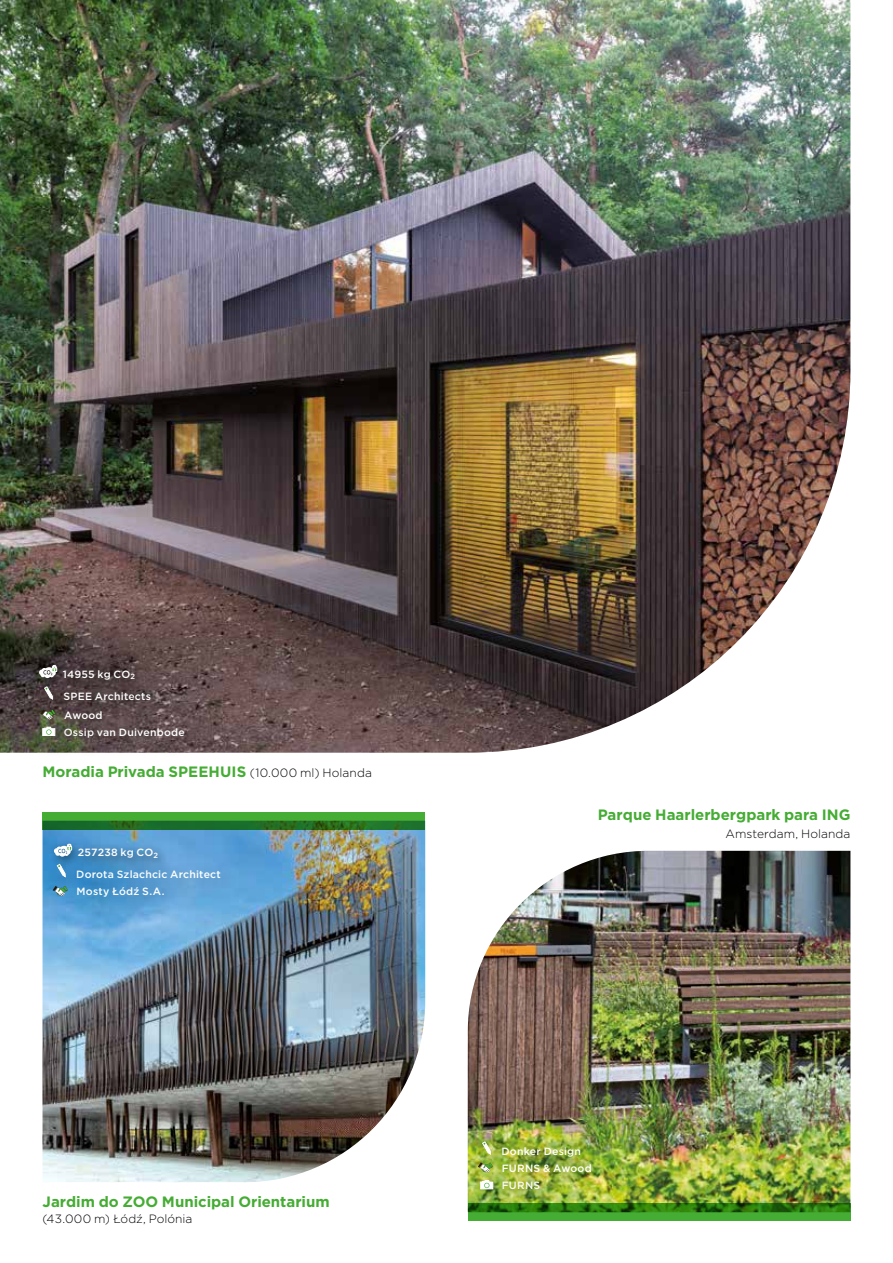
<style>
.page{position:relative;width:893px;height:1263px;background:#fff}
.page>*{position:absolute;margin:0;border:0;box-sizing:border-box;transform-origin:0 0}
.t1{font:700 15px "Gotham";color:#45ac34}
.t2{font:300 12px "Gotham";letter-spacing:.005em;color:#000}
.t3{font:500 10.5px "Gotham";letter-spacing:.02em;color:#fff}
.s1{font-weight:300;font-size:12px;color:#000}
</style>
<div class="page">
<img style="left:468px;top:851px;width:382px;height:353px">
<img style="left:0;top:0;width:850px;height:753px">
<img style="left:43px;top:829px;width:382px;height:353px">
<svg style="left:43px;top:812px;width:382px;height:17px;background:#328c2d"></svg>
<svg style="left:468px;top:1204px;width:382px;height:17px;background:#389423"></svg>
<div style="left:65px;top:859px;width:178px;height:43px;background:#62a5d9"></div>
<div style="left:47px;top:853px;width:42px;height:46px;background:#000;opacity:.4"></div>
<svg style="left:57px;top:869px;width:9px;height:8px"></svg>
<div style="left:53px;top:680px;width:120px;height:44px;background:#000;opacity:.4"></div>
<div style="left:34px;top:676px;width:42px;height:45px;background:#000;opacity:.4"></div>
<svg style="left:44px;top:691px;width:9px;height:9px"></svg>
<div style="left:53px;top:717px;width:154px;height:43px;background:#000;opacity:.4"></div>
<div style="left:30px;top:715px;width:49px;height:45px;background:#000;opacity:.4"></div>
<svg style="left:42px;top:727px;width:12px;height:9px"></svg>
<div style="left:472px;top:1131px;width:131px;height:48px;background:#000;opacity:.4"></div>
<div style="left:490px;top:1136px;width:113px;height:43px;background:#000;opacity:.4"></div>
<div style="left:472px;top:1131px;width:42px;height:45px;background:#000;opacity:.4"></div>
<svg style="left:482px;top:1141px;width:9px;height:14px"></svg>
<div style="left:491px;top:1169px;width:72px;height:44px;background:#000;opacity:.4"></div>
<div style="left:468px;top:1169px;width:49px;height:44px;background:#000;opacity:.4"></div>
<svg style="left:480px;top:1180px;width:11px;height:9px"></svg>
<div style="left:54px;top:700px;width:72px;height:43px;background:#000;opacity:.4"></div>
<svg style="left:40px;top:709px;width:16px;height:11px"></svg>
<div style="left:491px;top:1152px;width:124px;height:44px;background:#000;opacity:.4"></div>
<svg style="left:478px;top:1162px;width:15px;height:11px"></svg>
<div style="left:65px;top:876px;width:119px;height:43px;background:#000;opacity:.4"></div>
<svg style="left:53px;top:886px;width:15px;height:10px"></svg>
<div style="left:33px;top:660px;width:113px;height:31px;background:#000;opacity:.8"></div>
<svg style="left:39px;top:665px;width:14px;height:13px"></svg>
<div style="left:53px;top:659px;width:103px;height:42px;background:#000;opacity:.4"></div>
<div style="left:48px;top:838px;width:121px;height:31px;background:#000;opacity:.5"></div>
<svg style="left:54px;top:844px;width:14px;height:13px"></svg>
<div style="left:68px;top:837px;width:111px;height:43px;background:#000;opacity:.4"></div>
<p class="t3" style="left:63px;top:667px;width:74px">14955 kg CO<sub>2</sub></p>
<p class="t3" style="left:64px;top:689px;width:89px">SPEE Architects</p>
<p class="t3" style="left:64px;top:725px;width:123px">Ossip van Duivenbode</p>
<p class="t3" style="left:64px;top:708px;width:40px">Awood</p>
<h1 class="t1" style="left:43px;top:762px;width:331px">Moradia Privada SPEEHUIS <span class="s1">(10.000 ml) Holanda</span></h1>
<p class="t3" style="left:78px;top:846px;width:82px">257238 kg CO<sub>2</sub></p>
<p class="t3" style="left:76px;top:867px;width:146px">Dorota Szlachcic Architect</p>
<p class="t3" style="left:77px;top:884px;width:89px">Mosty Łódź S.A.</p>
<h1 class="t1" style="left:43px;top:1192px;width:289px">Jardim do ZOO Municipal Orientarium</h1>
<p class="t2" style="left:43px;top:1211px;width:151px">(43.000 m) Łódź, Polónia</p>
<h1 class="t1" style="left:598px;top:804px;width:254px">Parque Haarlerbergpark para ING</h1>
<p class="t2" style="left:726px;top:826px;width:126px">Amsterdam, Holanda</p>
<p class="t3" style="left:501px;top:1144px;width:81px">Donker Design</p>
<p class="t3" style="left:502px;top:1178px;width:40px">FURNS</p>
<p class="t3" style="left:502px;top:1161px;width:91px">FURNS &amp; Awood</p>
</div>
